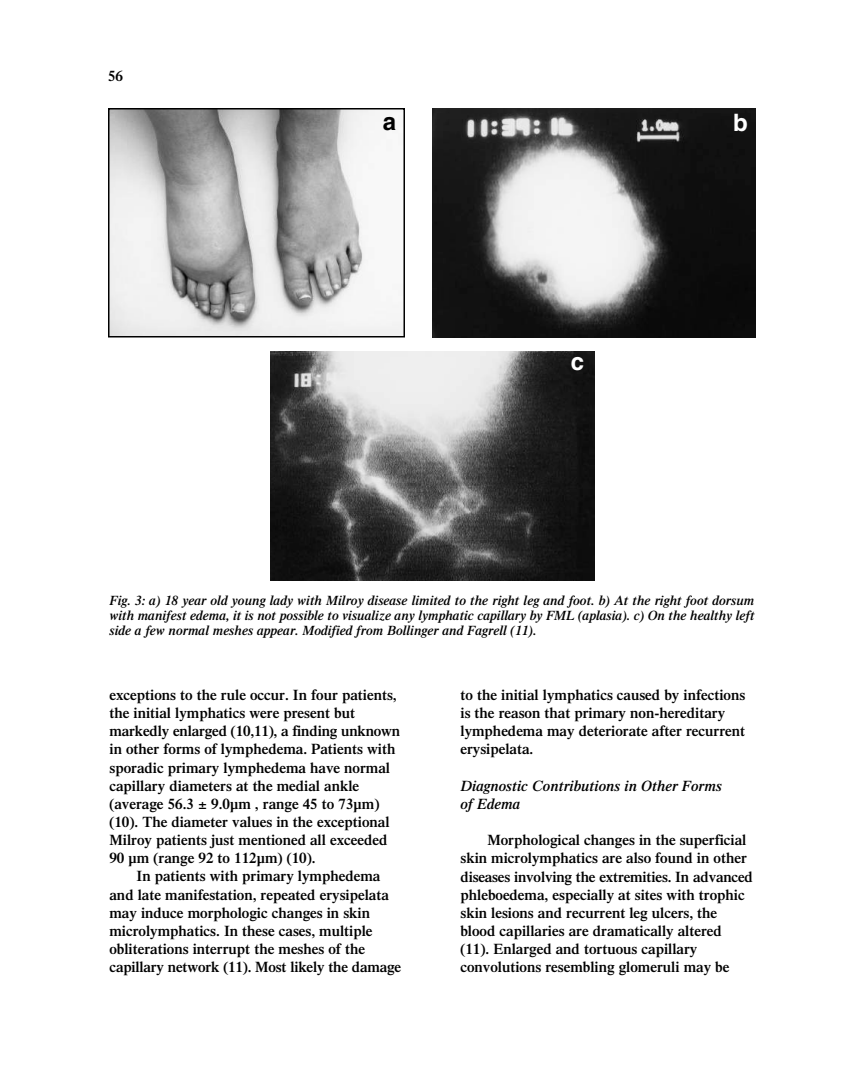
<style>
.page{position:relative;width:864px;height:1080px;background:#fff}
.page>*{position:absolute;margin:0;border:0;box-sizing:border-box;transform-origin:0 0}
.t1{font:700 24px "Helvetica";color:#fff}
.t2{font:700 24px "Helvetica";color:#000}
.t3{font:600 15px/18.1px "Times";color:#000}
.t4{font:italic 600 15px/18.1px "Times";color:#000}
.t5{font:italic 600 13.5px/15px "Times";color:#000;text-align:justify}
</style>
<div class="page">
<img style="left:432px;top:108px;width:324px;height:230px">
<img style="left:270px;top:351px;width:324px;height:229px">
<img style="left:111px;top:111px;width:291px;height:224px">
<div style="left:108px;top:108px;width:297px;height:230px;border:2px solid #000"></div>
<p class="t3" style="left:108px;top:68px;width:16px">56</p>
<h1 class="t2" style="left:383px;top:112px;width:15px">a</h1>
<h1 class="t1" style="left:733px;top:114px;width:16px">b</h1>
<h1 class="t1" style="left:571px;top:353px;width:15px">c</h1>
<p class="t5" style="left:110px;top:594px;width:646px">Fig. 3: a) 18 year old young lady with Milroy disease limited to the right leg and foot. b) At the right foot dorsum with manifest edema, it is not possible to visualize any lymphatic capillary by FML (aplasia). c) On the healthy left side a few normal meshes appear. Modified from Bollinger and Fagrell (11).</p>
<p class="t3" style="left:110px;top:687px;width:292px">exceptions to the rule occur. In four patients, the initial lymphatics were present but markedly enlarged (10,11), a finding unknown in other forms of lymphedema. Patients with sporadic primary lymphedema have normal capillary diameters at the medial ankle (average 56.3 ± 9.0µm , range 45 to 73µm) (10). The diameter values in the exceptional Milroy patients just mentioned all exceeded 90 µm (range 92 to 112µm) (10).</p>
<p class="t3" style="left:110px;top:869px;width:293px;text-indent:27px">In patients with primary lymphedema and late manifestation, repeated erysipelata may induce morphologic changes in skin microlymphatics. In these cases, multiple obliterations interrupt the meshes of the capillary network (11). Most likely the damage</p>
<p class="t3" style="left:460px;top:687px;width:286px">to the initial lymphatics caused by infections is the reason that primary non-hereditary lymphedema may deteriorate after recurrent erysipelata.</p>
<p class="t4" style="left:460px;top:778px;width:263px">Diagnostic Contributions in Other Forms of Edema</p>
<p class="t3" style="left:460px;top:832px;width:294px;text-indent:27px">Morphological changes in the superficial skin microlymphatics are also found in other diseases involving the extremities. In advanced phleboedema, especially at sites with trophic skin lesions and recurrent leg ulcers, the blood capillaries are dramatically altered (11). Enlarged and tortuous capillary convolutions resembling glomeruli may be</p>
</div>
